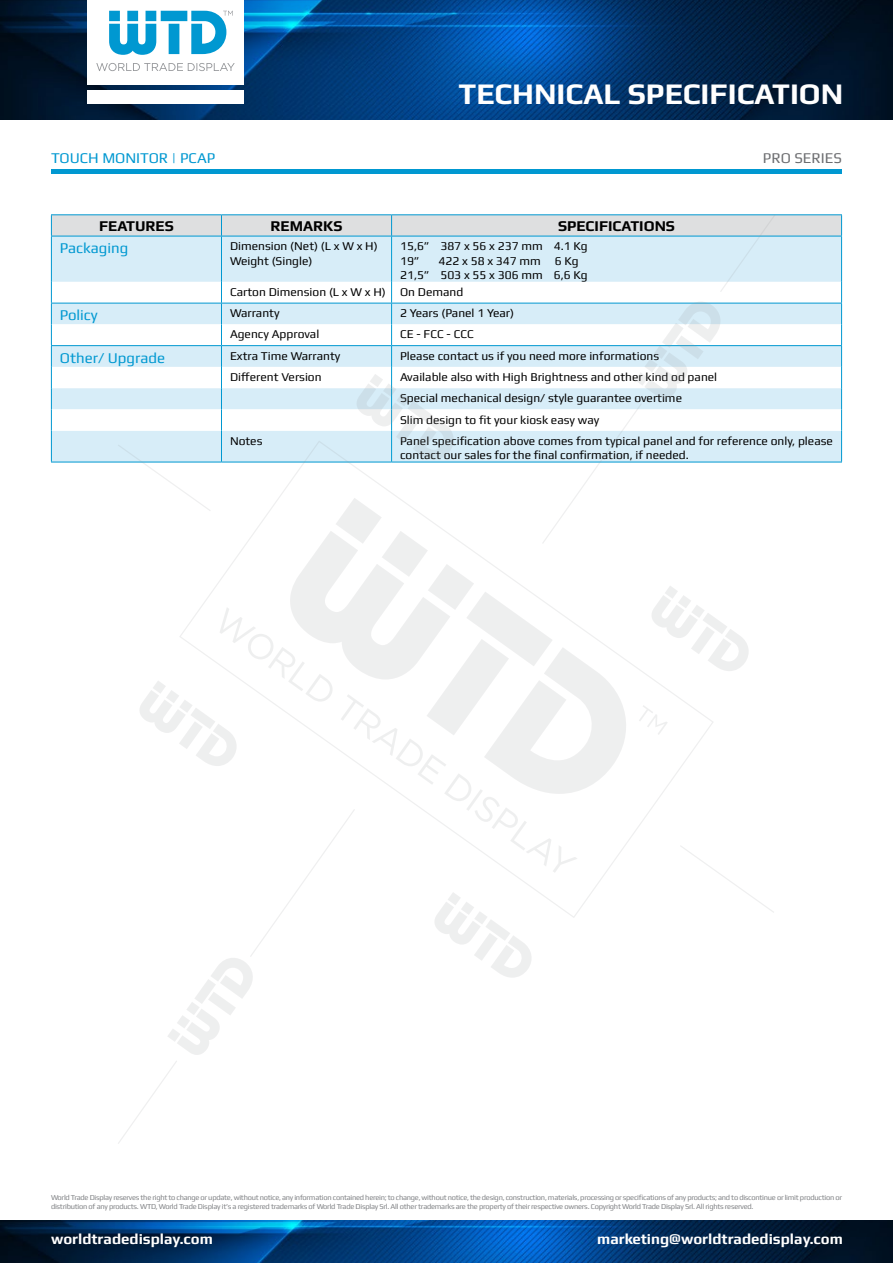
<style>
.page{position:relative;width:893px;height:1263px;background:#fff}
.page>*{position:absolute;margin:0;border:0;box-sizing:border-box;transform-origin:0 0}
.t1{font:700 30px "Play";color:#fff}
.t2{font:700 15px "Play";color:#fff}
.t3{font:15px "Play";color:#0098d1}
.t4{font:700 15px "Play";color:#000}
.t5{font:15px "Play";color:#6d6e71}
.t6{font:12px/14.4px "Play";color:#000}
.t7{font:7.5px/9px "Play";letter-spacing:-.035em;color:#808285}
</style>
<div class="page">
<img style="left:0;top:1220px;width:893px;height:43px">
<img style="left:0;top:0;width:893px;height:119px">
<div style="left:87px;top:0;width:157px;height:85px;background:#fff"></div>
<div style="left:87px;top:90px;width:157px;height:14px;background:#fff"></div>
<svg style="left:96px;top:63px;width:139px;height:8px"></svg>
<svg style="left:109px;top:11px;width:124px;height:44px"></svg>
<hr style="left:51px;top:170px;width:791px;height:4px;background:#0098d1">
<hr style="left:51px;top:214px;width:170px;height:1px;background:#0098d1">
<hr style="left:221px;top:214px;width:171px;height:1px;background:#0098d1">
<hr style="left:392px;top:214px;width:450px;height:1px;background:#0098d1">
<svg style="left:714px;top:869px;width:60px;height:44px"></svg>
<svg style="left:219px;top:608px;width:358px;height:265px"></svg>
<svg style="left:285px;top:544px;width:351px;height:250px"></svg>
<svg style="left:639px;top:705px;width:28px;height:30px"></svg>
<svg style="left:140px;top:680px;width:99px;height:86px"></svg>
<svg style="left:435px;top:893px;width:96px;height:85px"></svg>
<svg style="left:652px;top:586px;width:97px;height:85px"></svg>
<svg style="left:118px;top:809px;width:237px;height:335px"></svg>
<svg style="left:51px;top:215px;width:791px;height:329px"></svg>
<h1 class="t1" style="left:459px;top:76px;width:386px">TECHNICAL SPECIFICATION</h1>
<p class="t3" style="left:51px;top:149px;width:166px">TOUCH MONITOR | PCAP</p>
<p class="t5" style="left:763px;top:149px;width:80px">PRO SERIES</p>
<p class="t4" style="left:99px;top:216px;width:76px">FEATURES</p>
<p class="t4" style="left:271px;top:216px;width:73px">REMARKS</p>
<p class="t4" style="left:558px;top:216px;width:118px">SPECIFICATIONS</p>
<p class="t3" style="left:60px;top:239px;width:70px">Packaging</p>
<p class="t6" style="left:230px;top:239px;width:149px">Dimension (Net) (L x W x H)<br>Weight (Single)</p>
<p class="t6" style="left:400px;top:239px;width:189px">15,6” 387 x 56 x 237 mm 4.1 Kg<br>19”</p>
<p class="t6" style="left:400px;top:253px;width:189px;text-indent:39px">422 x 58 x 347 mm 6 Kg<br>21,5” 503 x 55 x 306 mm 6,6 Kg</p>
<p class="t6" style="left:230px;top:284px;width:235px">Carton Dimension (L x W x H) On Demand</p>
<p class="t3" style="left:60px;top:306px;width:39px">Policy</p>
<p class="t6" style="left:230px;top:306px;width:51px">Warranty</p>
<p class="t6" style="left:400px;top:306px;width:115px">2 Years (Panel 1 Year)</p>
<p class="t6" style="left:230px;top:327px;width:91px">Agency Approval</p>
<p class="t6" style="left:400px;top:327px;width:75px">CE - FCC - CCC</p>
<p class="t3" style="left:60px;top:348px;width:107px">Other/ Upgrade</p>
<p class="t6" style="left:230px;top:348px;width:112px">Extra Time Warranty</p>
<p class="t6" style="left:400px;top:348px;width:261px">Please contact us if you need more informations</p>
<p class="t6" style="left:230px;top:369px;width:93px">Different Version</p>
<p class="t6" style="left:400px;top:366px;width:319px;line-height:21.3px">Available also with High Brightness and other kind od panel<br>Special mechanical design/ style guarantee overtime<br>Slim design to fit your kiosk easy way</p>
<p class="t6" style="left:230px;top:433px;width:34px">Notes</p>
<p class="t6" style="left:400px;top:433px;width:434px">Panel specification above comes from typical panel and for reference only, please contact our sales for the final confirmation, if needed.</p>
<p class="t7" style="left:51px;top:1193px;width:792px">World Trade Display reserves the right to change or update, without notice, any information contained herein; to change, without notice, the design, construction, materials, processing or specifications of any products; and to discontinue or limit production or distribution of any products. WTD, World Trade Display it’s a registered trademarks of World Trade Display Srl. All other trademarks are the property of their respective owners. Copyright World Trade Display Srl. All rights reserved.</p>
<p class="t2" style="left:51px;top:1230px;width:163px">worldtradedisplay.com</p>
<p class="t2" style="left:597px;top:1230px;width:247px">marketing@worldtradedisplay.com</p>
</div>
